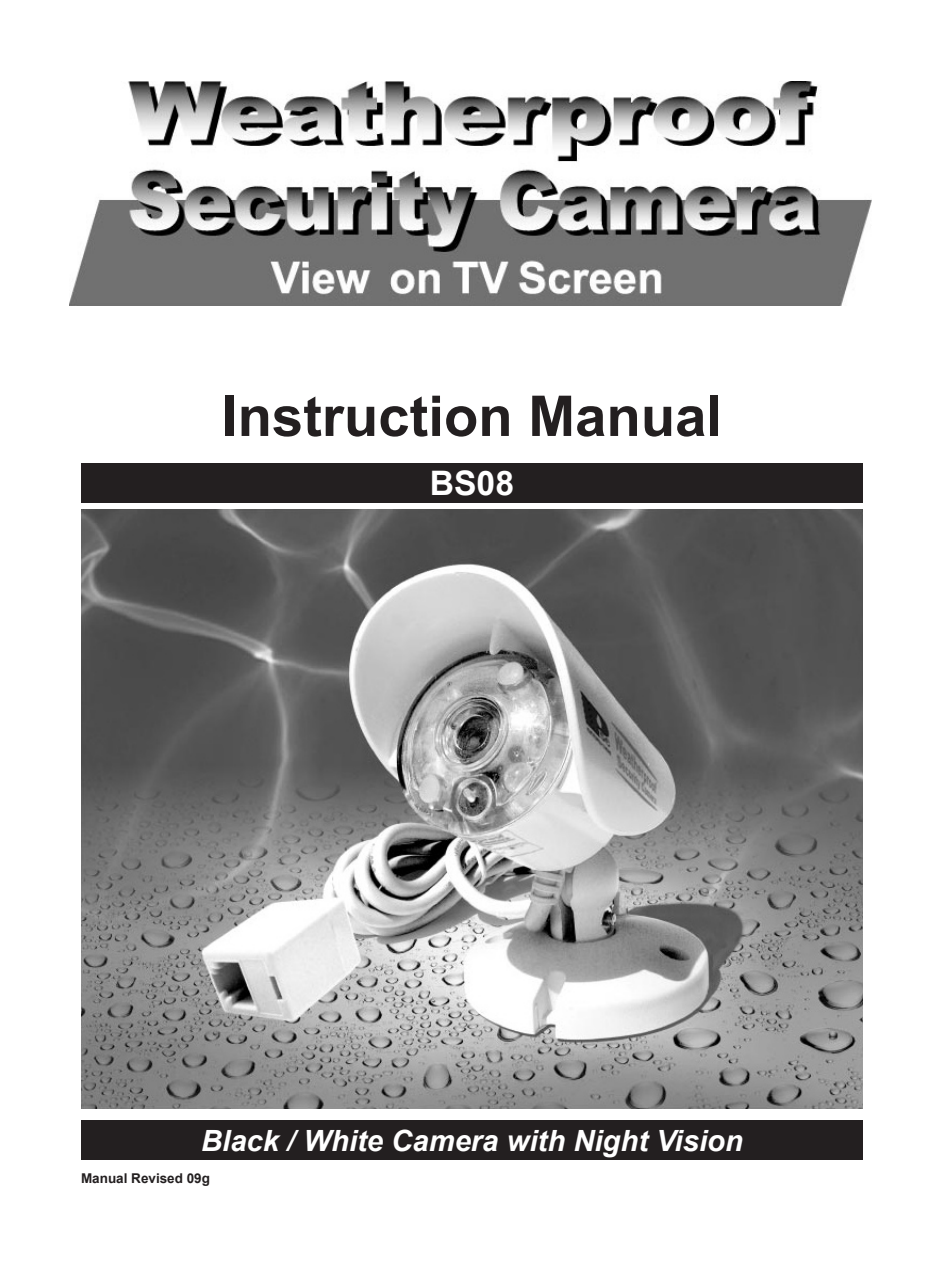
<style>
.page{position:relative;width:944px;height:1264px;background:#fff}
.page>*{position:absolute;margin:0;border:0;box-sizing:border-box;transform-origin:0 0}
.t1{font:700 56.25px "Arial";color:#231f20}
.t2{font:700 33.75px "Arial";color:#fff}
.t3{font:italic 700 29.25px "Arial";color:#fff}
.Revised_Date{font:700 13.5px "Arial";color:#231f20}
</style>
<div class="page">
<div style="left:81px;top:463px;width:782px;height:39px;background:#231f20"></div>
<div style="left:81px;top:1120px;width:782px;height:39px;background:#231f20"></div>
<img style="left:81px;top:510px;width:782px;height:598px">
<img style="left:69px;top:81px;width:803px;height:225px">
<p class="t1" style="left:222px;top:379px;width:502px">Instruction Manual</p>
<p class="t2" style="left:430px;top:461px;width:86px">BS08</p>
<p class="t3" style="left:201px;top:1121px;width:543px">Black / White Camera with Night Vision</p>
<p class="Revised_Date" style="left:81px;top:1169px;width:131px">Manual Revised 09g</p>
</div>
